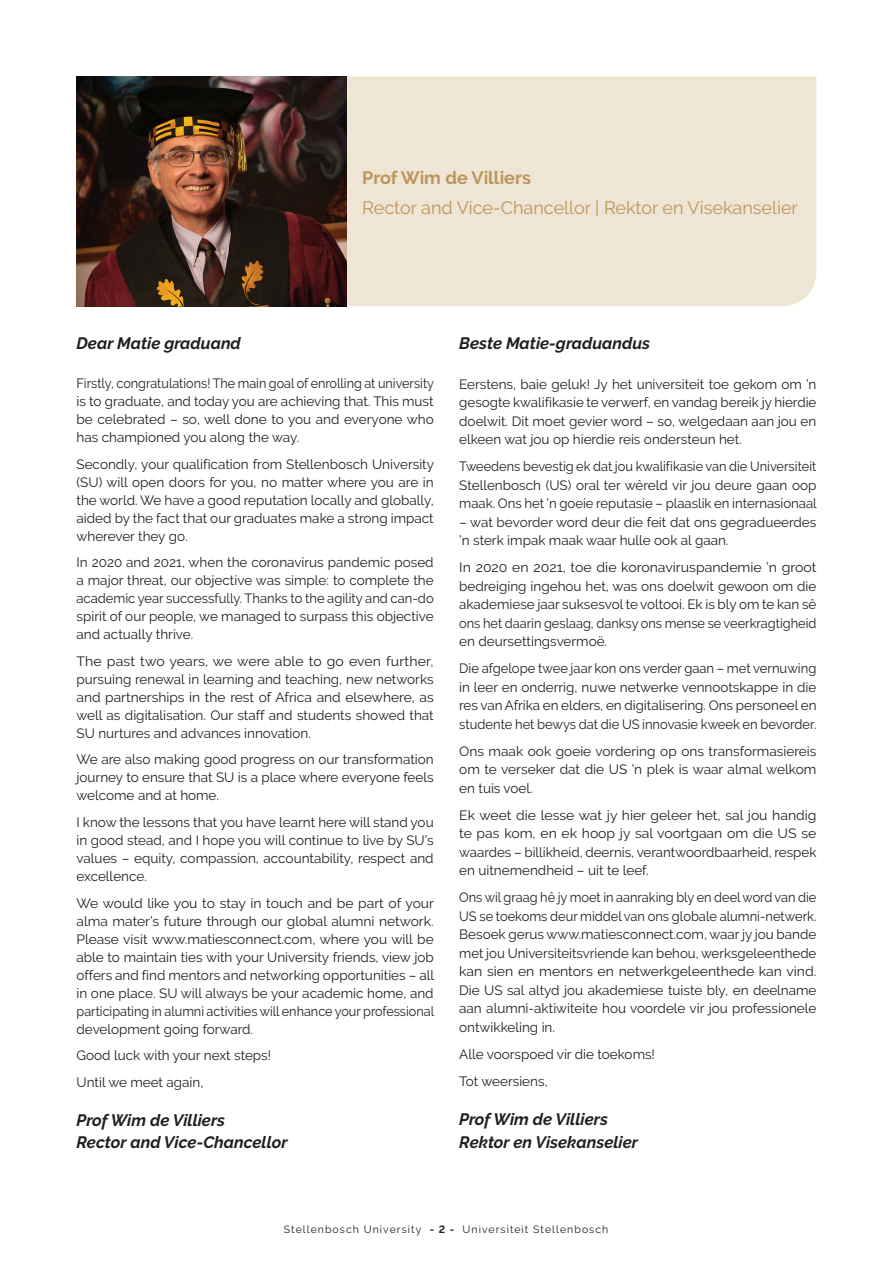
<style>
.page{position:relative;width:893px;height:1263px;background:#fff}
.page>*{position:absolute;margin:0;border:0;box-sizing:border-box;transform-origin:0 0}
.t1{font:18px "Raleway";color:#bd955c}
.t2{font:700 18px "Raleway";color:#bd955c}
.t3{font:italic 700 16.5px/22.2px "Raleway";color:#231f20}
.t4{font:13.5px/18px "Raleway";color:#231f20;text-align:justify}
.t5{font:13.5px/18.5px "Raleway";color:#231f20;text-align:justify;scale:.95 1}
.t6{font:13.5px/18px "Raleway";color:#231f20;text-align:justify;scale:1.04 1}
.t7{font:13.5px/18.5px "Raleway";color:#231f20;text-align:justify;scale:.96 1}
.t8{font:13.5px/18px "Raleway";color:#231f20;text-align:justify;scale:.94 1}
.t9{font:10.5px "Raleway";letter-spacing:.1em;color:#231f20}
.s1{font-weight:700}
</style>
<div class="page">
<div style="left:347px;top:77px;width:469px;height:229px;background:#efe5d5"></div>
<img style="left:77px;top:77px;width:270px;height:229px">
<h1 class="t2" style="left:362px;top:167px;width:170px">Prof Wim de Villiers</h1>
<h1 class="t1" style="left:362px;top:197px;width:437px">Rector and Vice-Chancellor | Rektor en Visekanselier</h1>
<p class="t3" style="left:77px;top:332px;width:166px">Dear Matie graduand</p>
<p class="t8" style="left:77px;top:375px;width:382px">Firstly, congratulations! The main goal of enrolling at university is to graduate, and today you are achieving that. This must be celebrated – so, well done to you and everyone who has championed you along the way.</p>
<p class="t4" style="left:77px;top:455px;width:359px">Secondly, your qualification from Stellenbosch University (SU) will open doors for you, no matter where you are in the world. We have a good reputation locally and globally, aided by the fact that our graduates make a strong impact wherever they go.</p>
<p class="t4" style="left:77px;top:554px;width:359px">In 2020 and 2021, when the coronavirus pandemic posed a major threat, our objective was simple: to complete the academic year successfully. Thanks to the agility and can-do spirit of our people, we managed to surpass this objective and actually thrive.</p>
<p class="t6" style="left:77px;top:652px;width:345px">The past two years, we were able to go even further, pursuing renewal in learning and teaching, new networks and partnerships in the rest of Africa and elsewhere, as well as digitalisation. Our staff and students showed that SU nurtures and advances innovation.</p>
<p class="t4" style="left:77px;top:751px;width:359px">We are also making good progress on our transformation journey to ensure that SU is a place where everyone feels welcome and at home.</p>
<p class="t4" style="left:77px;top:813px;width:359px">I know the lessons that you have learnt here will stand you in good stead, and I hope you will continue to live by SU’s values – equity, compassion, accountability, respect and excellence.</p>
<p class="t4" style="left:77px;top:894px;width:359px">We would like you to stay in touch and be part of your alma mater’s future through our global alumni network.<br>Please visit www.matiesconnect.com, where you will be able to maintain ties with your University friends, view job offers and find mentors and networking opportunities – all in one place. SU will always be your academic home, and participating in alumni activities will enhance your professional development going forward.</p>
<p class="t4" style="left:77px;top:1042px;width:196px;line-height:26.5px">Good luck with your next steps!<br>Until we meet again,</p>
<p class="t3" style="left:77px;top:1109px;width:213px">Prof Wim de Villiers<br>Rector and Vice-Chancellor</p>
<p class="t3" style="left:459px;top:332px;width:192px">Beste Matie-graduandus</p>
<p class="t4" style="left:459px;top:375px;width:359px;line-height:18.5px">Eerstens, baie geluk! Jy het universiteit toe gekom om ’n gesogte kwalifikasie te verwerf, en vandag bereik jy hierdie doelwit. Dit moet gevier word – so, welgedaan aan jou en elkeen wat jou op hierdie reis ondersteun het.</p>
<p class="t5" style="left:459px;top:457px;width:378px">Tweedens bevestig ek dat jou kwalifikasie van die Universiteit Stellenbosch (US) oral ter wêreld vir jou deure gaan oop maak. Ons het ’n goeie reputasie – plaaslik en internasionaal</p>
<p class="t4" style="left:459px;top:513px;width:359px;line-height:18.5px">– wat bevorder word deur die feit dat ons gegradueerdes ’n sterk impak maak waar hulle ook al gaan.</p>
<p class="t6" style="left:459px;top:558px;width:345px;line-height:18.5px">In 2020 en 2021, toe die koronaviruspandemie ’n groot bedreiging ingehou het, was ons doelwit gewoon om die akademiese jaar suksesvol te voltooi. Ek is bly om te kan sê ons het daarin geslaag, danksy ons mense se veerkragtigheid en deursettingsvermoë.</p>
<p class="t7" style="left:459px;top:659px;width:374px">Die afgelope twee jaar kon ons verder gaan – met vernuwing in leer en onderrig, nuwe netwerke vennootskappe in die res van Afrika en elders, en digitalisering. Ons personeel en studente het bewys dat die US innovasie kweek en bevorder.</p>
<p class="t4" style="left:459px;top:742px;width:359px;line-height:18.5px">Ons maak ook goeie vordering op ons transformasiereis om te verseker dat die US ’n plek is waar almal welkom en tuis voel.</p>
<p class="t4" style="left:459px;top:806px;width:359px;line-height:18.5px">Ek weet die lesse wat jy hier geleer het, sal jou handig te pas kom, en ek hoop jy sal voortgaan om die US se waardes – billikheid, deernis, verantwoordbaarheid, respek en uitnemendheid – uit te leef.</p>
<p class="t5" style="left:459px;top:888px;width:378px">Ons wil graag hê jy moet in aanraking bly en deel word van die US se toekoms deur middel van ons globale alumni-netwerk.<br>Besoek gerus www.matiesconnect.com, waar jy jou bande met jou Universiteitsvriende kan behou, werksgeleenthede kan sien en mentors en netwerkgeleenthede kan vind.<br>Die US sal altyd jou akademiese tuiste bly, en deelname aan alumni-aktiwiteite hou voordele vir jou professionele ontwikkeling in.</p>
<p class="t4" style="left:459px;top:1040px;width:197px;line-height:27px">Alle voorspoed vir die toekoms!<br>Tot weersiens,</p>
<p class="t3" style="left:459px;top:1108px;width:180px;line-height:22.8px">Prof Wim de Villiers<br>Rektor en Visekanselier</p>
<p class="t9" style="left:284px;top:1223px;width:326px">Stellenbosch University <span class="s1">- 2 -</span> Universiteit Stellenbosch</p>
</div>
